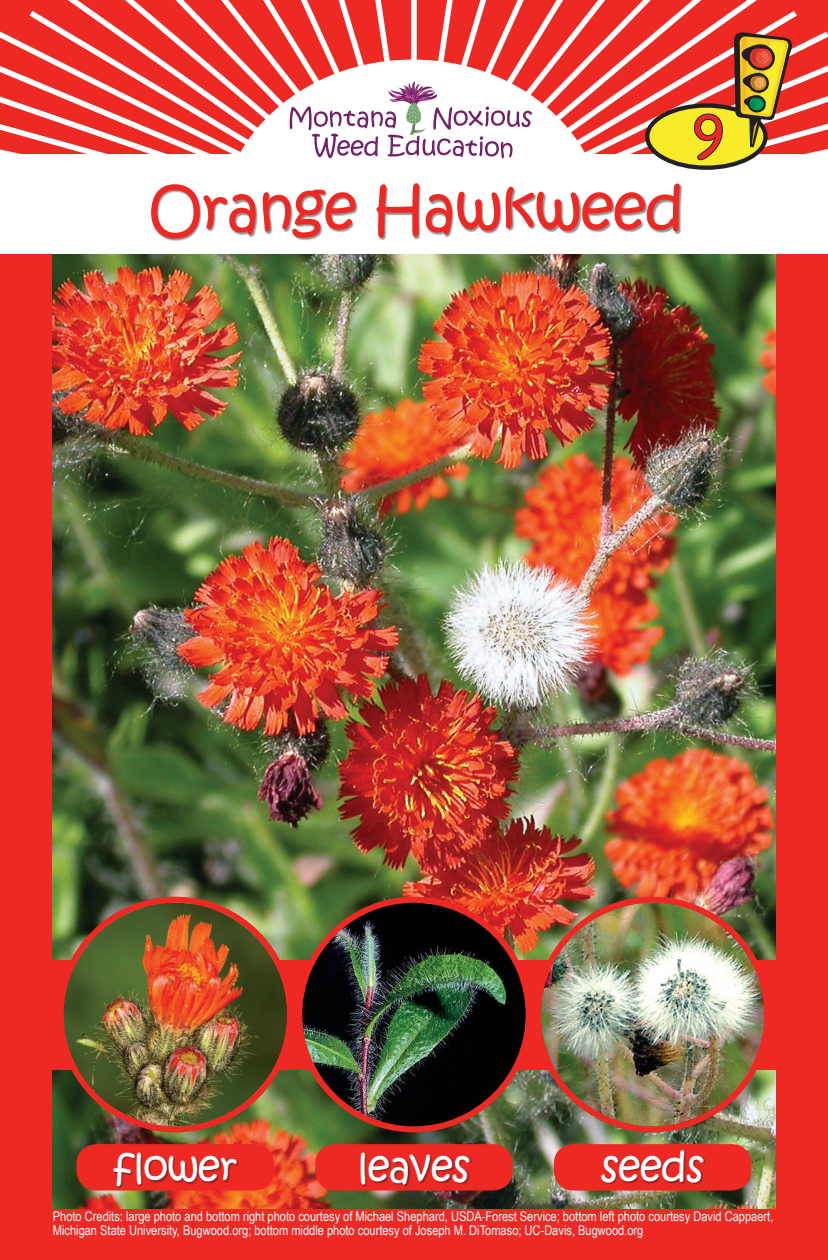
<style>
.page{position:relative;width:828px;height:1260px;background:#ee2823}
.page>*{position:absolute;margin:0;border:0;box-sizing:border-box;transform-origin:0 0}
.t1{font:60.8px "Kristen ITC";color:#ee2823}
.t2{font:60px "Kristen ITC";letter-spacing:-.02em;color:#ee2823}
.t3{font:40px "Kristen ITC";letter-spacing:-.02em;color:#fff}
.t4{font:13.6px/14px "Arial Narrow";color:#fff}
</style>
<div class="page">
<img style="left:53px;top:254px;width:722px;height:954px">
<div style="left:0;top:960px;width:828px;height:109px;background:#ee2823"></div>
<img style="left:64px;top:903px;width:223px;height:223px;border-radius:112px">
<div style="left:58px;top:897px;width:235px;height:235px;border:6px solid #ee2823;border-radius:50%"></div>
<img style="left:541px;top:903px;width:223px;height:223px;border-radius:112px">
<div style="left:535px;top:897px;width:235px;height:235px;border:6px solid #ee2823;border-radius:50%"></div>
<img style="left:302px;top:903px;width:224px;height:223px;border-radius:112px">
<div style="left:296px;top:897px;width:236px;height:235px;border:6px solid #ee2823;border-radius:50%"></div>
<div style="left:77px;top:1144px;width:197px;height:47px;background:#ee2823;border-radius:20px"></div>
<div style="left:315px;top:1144px;width:198px;height:47px;background:#ee2823;border-radius:20px"></div>
<div style="left:554px;top:1144px;width:197px;height:47px;background:#ee2823;border-radius:20px"></div>
<div style="left:114px;top:1153px;width:125px;height:35px;background:#231f20;opacity:.5"></div>
<div style="left:361px;top:1153px;width:111px;height:33px;background:#231f20;opacity:.5"></div>
<div style="left:601px;top:1150px;width:105px;height:34px;background:#231f20;opacity:.5"></div>
<svg style="left:733px;top:0;width:95px;height:154px"></svg>
<svg style="left:468px;top:0;width:265px;height:154px"></svg>
<svg style="left:423px;top:0;width:45px;height:60px"></svg>
<svg style="left:68px;top:0;width:349px;height:6px"></svg>
<svg style="left:0;top:6px;width:423px;height:75px"></svg>
<div style="left:0;top:154px;width:828px;height:100px;background:#fff"></div>
<svg style="left:220px;top:60px;width:385px;height:94px"></svg>
<svg style="left:0;top:81px;width:532px;height:160px"></svg>
<div style="left:647px;top:106px;width:119px;height:62px;background:#f8eb2a;border-radius:50%"></div>
<div style="left:645px;top:103px;width:123px;height:67px;border:4px solid #231f20;border-radius:50%"></div>
<svg style="left:694px;top:113px;width:29px;height:47px"></svg>
<svg style="left:734px;top:32px;width:58px;height:115px"></svg>
<div style="left:151px;top:184px;width:532px;height:56px;background:#231f20;opacity:.5"></div>
<h2 class="t2" style="left:149px;top:169px;width:537px">Orange Hawkweed</h2>
<h1 class="t1" style="left:693px;top:93px;width:33px">9</h1>
<h3 class="t3" style="left:113px;top:1141px;width:125px">flower</h3>
<h3 class="t3" style="left:357px;top:1141px;width:114px">leaves</h3>
<h3 class="t3" style="left:601px;top:1141px;width:105px">seeds</h3>
<p class="t4" style="left:53px;top:1208px;width:722px">Photo Credits: large photo and bottom right photo courtesy of Michael Shephard, USDA-Forest Service; bottom left photo courtesy David Cappaert,<br>Michigan State University, Bugwood.org; bottom middle photo courtesy of Joseph M. DiTomaso; UC-Davis, Bugwood.org</p>
</div>
